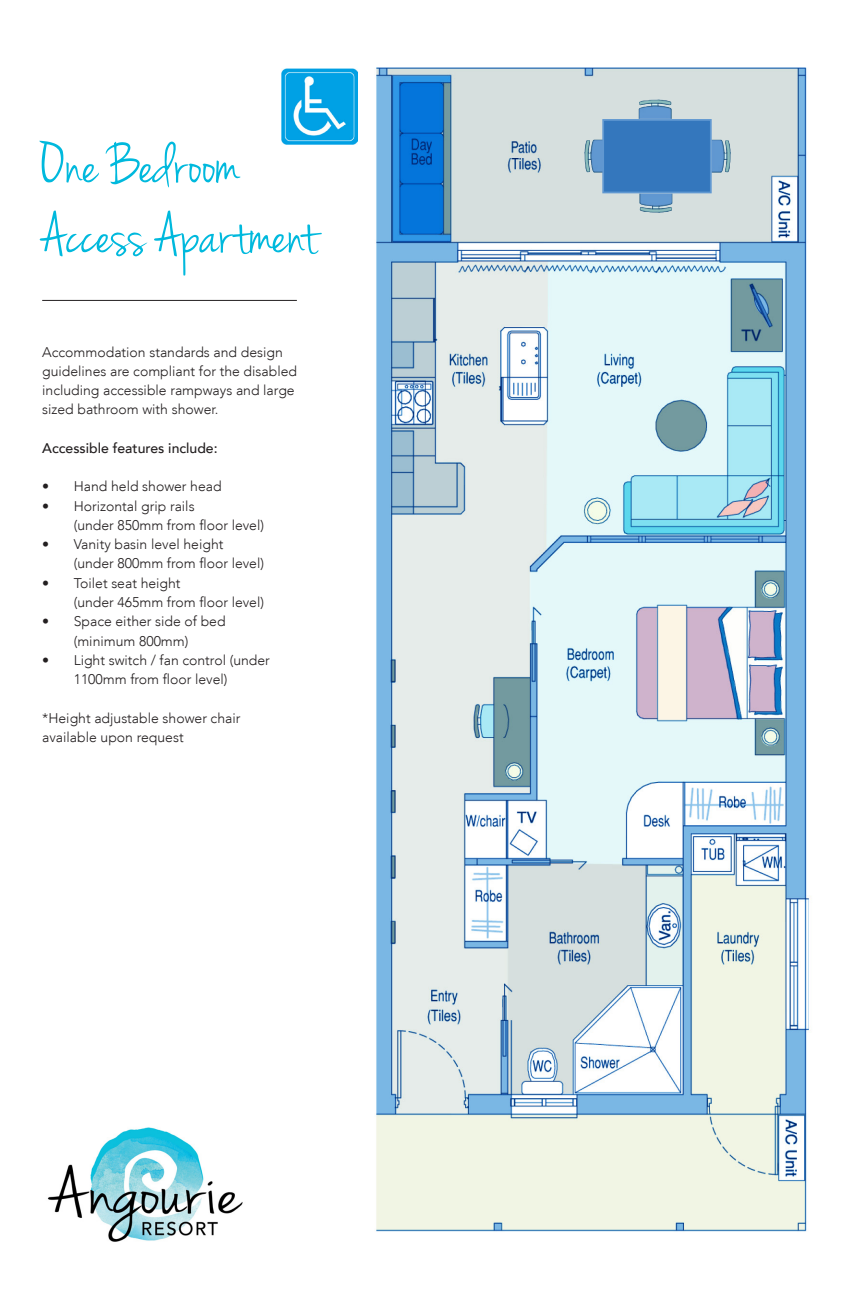
<style>
.page{position:relative;width:844px;height:1305px;background:#fff}
.page>*{position:absolute;margin:0;border:0;box-sizing:border-box;transform-origin:0 0}
.t1{font:63px "Jenna Sue";color:#00b9dd}
.t2{font:300 14px/19.2px "Avenir LT";color:#231f20}
.t3{font:500 14px "Avenir LT";color:#231f20}
</style>
<div class="page">
<img style="left:376px;top:67px;width:435px;height:1165px">
<img style="left:47px;top:1127px;width:196px;height:115px">
<hr style="left:42px;top:300px;width:255px;height:1px;background:#231f20">
<img style="left:282px;top:68px;width:75px;height:76px">
<div style="left:564px;top:94px;width:187px;height:122px;background:#d6dfde"></div>
<img style="left:638px;top:99px;width:33px;height:20px">
<img style="left:584px;top:140px;width:18px;height:33px">
<img style="left:711px;top:140px;width:20px;height:33px">
<img style="left:639px;top:193px;width:33px;height:20px">
<div style="left:602px;top:119px;width:109px;height:74px;background:#3477bd;border:2px solid #6098d1"></div>
<p class="t1" style="left:41px;top:128px;width:200px">One Bedroom</p>
<p class="t1" style="left:41px;top:198px;width:278px">Access Apartment</p>
<p class="t2" style="left:42px;top:342px;width:256px">Accommodation standards and design guidelines are compliant for the disabled including accessible rampways and large sized bathroom with shower.</p>
<p class="t3" style="left:42px;top:440px;width:177px">Accessible features include:</p>
<p class="t2" style="left:74px;top:477px;width:149px">Hand held shower head</p>
<p class="t2" style="left:42px;top:477px;width:8px">•</p>
<p class="t2" style="left:42px;top:496px;width:8px">•</p>
<p class="t2" style="left:42px;top:535px;width:8px">•</p>
<p class="t2" style="left:42px;top:573px;width:8px">•</p>
<p class="t2" style="left:42px;top:612px;width:8px">•</p>
<p class="t2" style="left:42px;top:650px;width:8px">•</p>
<p class="t2" style="left:74px;top:496px;width:122px">Horizontal grip rails</p>
<p class="t2" style="left:74px;top:515px;width:192px">(under 850mm from floor level(</p>
<p class="t2" style="left:74px;top:535px;width:151px">Vanity basin level height</p>
<p class="t2" style="left:74px;top:554px;width:192px">(under 800mm from floor level(</p>
<p class="t2" style="left:74px;top:573px;width:108px">Toilet seat height</p>
<p class="t2" style="left:74px;top:592px;width:192px">(under 465mm from floor level(</p>
<p class="t2" style="left:74px;top:612px;width:153px">Space either side of bed</p>
<p class="t2" style="left:74px;top:631px;width:116px">(minimum 800mm(</p>
<p class="t2" style="left:74px;top:650px;width:198px">Light switch / fan control (under</p>
<p class="t2" style="left:74px;top:669px;width:155px">1100mm from floor level(</p>
<p class="t2" style="left:42px;top:708px;width:200px">*Height adjustable shower chair available upon request</p>
</div>
